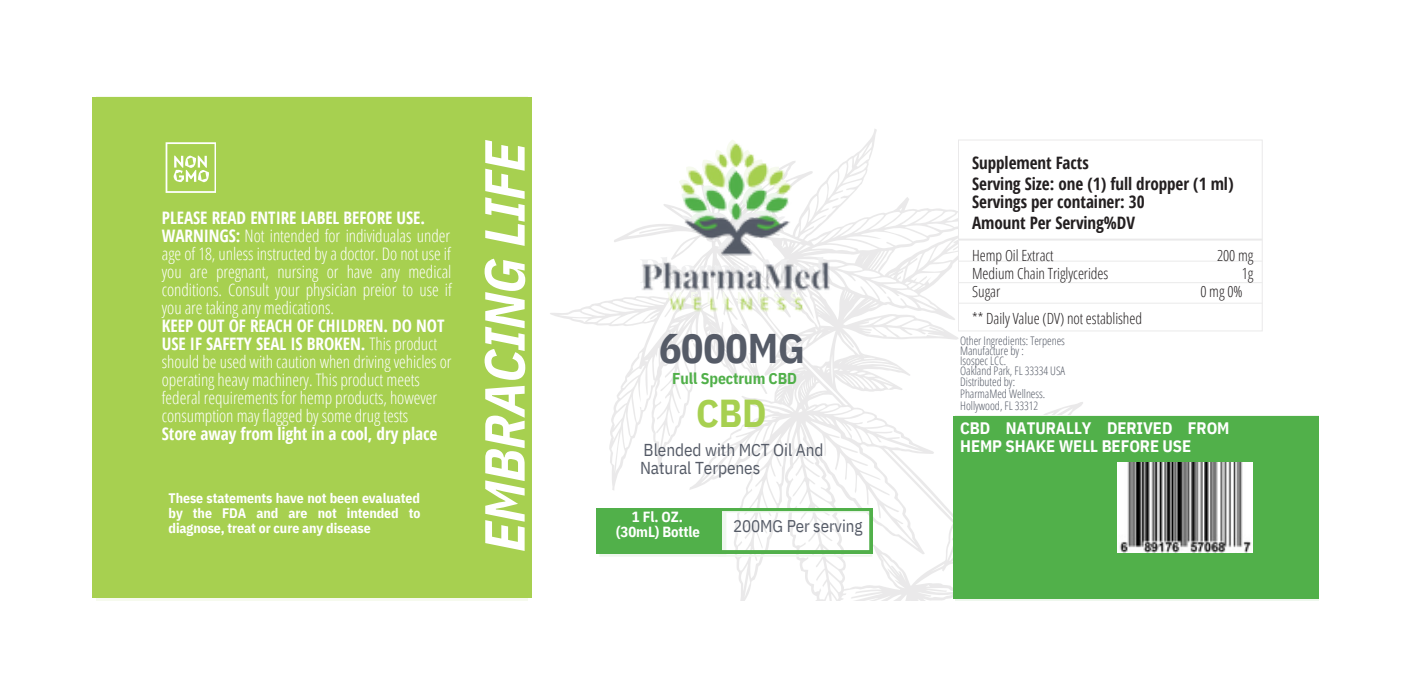
<style>
.page{position:relative;width:1416px;height:696px;background:#fff}
.page>*{position:absolute;margin:0;border:0;box-sizing:border-box;transform-origin:0 0}
.t1{font:italic 700 56.4px "IBM Plex Sans Cond";color:#fff}
.t2{font:700 41.2px "IBM Plex Sans Cond";letter-spacing:-.005em;color:#555b67}
.t3{font:700 38.8px "IBM Plex Sans Cond";color:#a7d050}
.t4{font:300 17.2px/18px "Open Sans Condensed";letter-spacing:-.005em;color:#fff;text-align:justify}
.t5{font:700 17.2px "Open Sans Condensed";letter-spacing:-.005em;color:#231f20}
.t6{font:700 17.2px "Open Sans Condensed";letter-spacing:-.005em;color:#fff}
.t7{font:17.2px/18px "IBM Plex Sans Cond";letter-spacing:-.005em;color:#555b67}
.t8{font:700 16.8px/18px "IBM Plex Sans Cond";letter-spacing:-.005em;color:#fff}
.t9{font:16.8px "IBM Plex Sans Cond";letter-spacing:-.005em;color:#555b67}
.t10{font:300 15.6px/18px "Open Sans Condensed";letter-spacing:-.005em;color:#231f20;text-align:right}
.t11{font:700 15.6px "IBM Plex Sans Cond";letter-spacing:-.005em;color:#51b04a}
.t12{font:700 14.8px "IBM Plex Sans Cond";letter-spacing:-.005em;color:#fff}
.t13{font:700 13.6px/15.2px "IBM Plex Sans Cond";letter-spacing:-.005em;color:#fff;text-align:justify}
.t14{font:300 11.6px "Open Sans Condensed";letter-spacing:-.005em;color:#555b67}
.s1{font-weight:700}
</style>
<div class="page">
<svg style="left:550px;top:129px;width:567px;height:472px"></svg>
<svg style="left:599px;top:553px;width:114px;height:4px"></svg>
<svg style="left:955px;top:599px;width:364px;height:2px"></svg>
<div style="left:959px;top:140px;width:303px;height:191px;background:#fff"></div>
<hr style="left:959px;top:260px;width:303px;height:2px;background:#231f20">
<hr style="left:959px;top:239px;width:303px;height:2px;background:#231f20">
<hr style="left:959px;top:282px;width:303px;height:1px;background:#231f20">
<hr style="left:959px;top:303px;width:303px;height:1px;background:#231f20">
<div style="left:953px;top:416px;width:366px;height:183px;background:#51b04a"></div>
<img style="left:1117px;top:463px;width:135px;height:90px">
<div style="left:93px;top:209px;width:439px;height:389px;background:#a7d050"></div>
<div style="left:93px;top:97px;width:439px;height:204px;background:#a7d050"></div>
<div style="left:596px;top:508px;width:126px;height:45px;background:#51b04a"></div>
<img style="left:588px;top:129px;width:285px;height:191px">
<svg style="left:713px;top:508px;width:159px;height:49px"></svg>
<svg style="left:165px;top:142px;width:51px;height:51px"></svg>
<p class="t6" style="left:162px;top:205px;width:265px">PLEASE READ ENTIRE LABEL BEFORE USE.</p>
<p class="t4" style="left:162px;top:226px;width:291px"><span class="s1">WARNINGS:</span> Not intended for individualas under age of 18, unless instructed by a doctor. Do not use if you are pregnant, nursing or have any medical conditions. Consult your physician preior to use if you are taking any medications.</p>
<p class="t4" style="left:162px;top:316px;width:291px;text-align:left"><span class="s1">KEEP OUT OF REACH OF CHILDREN. DO NOT USE IF SAFETY SEAL IS BROKEN.</span> This product should be used with caution when driving vehicles or operating heavy machinery. This product meets federal requirements for hemp products, however consumption may flagged by some drug tests</p>
<p class="t6" style="left:162px;top:421px;width:277px">Store away from light in a cool, dry place</p>
<p class="t13" style="left:169px;top:490px;width:254px">These statements have not been evaluated by the FDA and are not intended to diagnose, treat or cure any disease</p>
<p class="t1" style="left:467px;top:552px;width:413px;rotate:-90deg">EMBRACING LIFE</p>
<p class="t2" style="left:659px;top:320px;width:147px">6000MG</p>
<p class="t11" style="left:672px;top:368px;width:126px">Full Spectrum CBD</p>
<p class="t3" style="left:696px;top:388px;width:72px">CBD</p>
<p class="t7" style="left:640px;top:441px;width:185px">Blended with MCT Oil And<br>Natural Terpenes</p>
<p class="t12" style="left:632px;top:507px;width:53px">1 Fl. OZ.</p>
<p class="t12" style="left:616px;top:522px;width:85px">(30mL) Bottle</p>
<p class="t9" style="left:733px;top:514px;width:131px">200MG Per serving</p>
<p class="t5" style="left:972px;top:151px;width:118px">Supplement Facts</p>
<p class="t5" style="left:972px;top:172px;width:263px">Serving Size: one (1) full dropper (1 ml)</p>
<p class="t5" style="left:972px;top:190px;width:174px">Servings per container: 30</p>
<p class="t5" style="left:972px;top:211px;width:164px">Amount Per Serving%DV</p>
<p class="t10" style="left:972px;top:246px;width:83px">Hemp Oil Extract</p>
<p class="t10" style="left:972px;top:264px;width:138px">Medium Chain Triglycerides</p>
<p class="t10" style="left:972px;top:282px;width:30px">Sugar</p>
<p class="t10" style="left:972px;top:309px;width:171px">** Daily Value (DV) not established</p>
<p class="t10" style="left:1217px;top:246px;width:38px">200 mg<br>1g</p>
<p class="t10" style="left:1200px;top:282px;width:44px">0mg0%</p>
<p class="t14" style="left:960px;top:332px;width:106px">Other Ingredients: Terpenes</p>
<p class="t14" style="left:960px;top:343px;width:65px">Manufacture by :</p>
<p class="t14" style="left:960px;top:353px;width:48px">Isospec LCC.</p>
<p class="t14" style="left:960px;top:363px;width:107px">Oakland Park, FL 33334 USA</p>
<p class="t14" style="left:960px;top:373px;width:56px">Distributed by:</p>
<p class="t14" style="left:960px;top:386px;width:87px">PharmaMed Wellness.</p>
<p class="t14" style="left:960px;top:398px;width:80px">Hollywood, FL 33312</p>
<p class="t8" style="left:960px;top:419px;width:271px">CBD NATURALLY DERIVED FROM<br>HEMP SHAKE WELL BEFORE USE</p>
</div>
